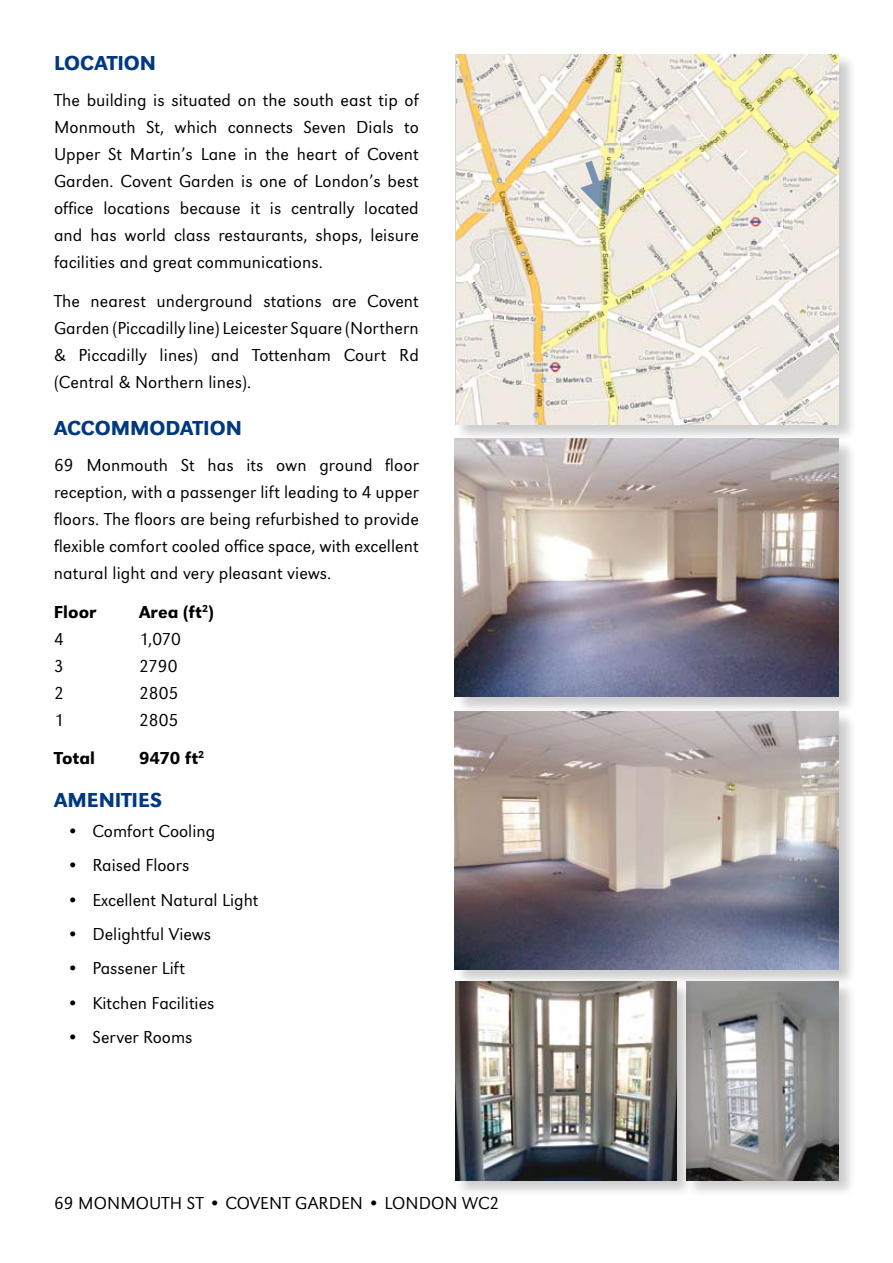
<style>
.page{position:relative;width:893px;height:1263px;background:#fff}
.page>*{position:absolute;margin:0;border:0;box-sizing:border-box;transform-origin:0 0}
.t1{font:500 21px "URW Grotesk T";color:#003982}
.t2{font:300 18px/27px "URW Grotesk T";letter-spacing:.005em;color:#000;text-align:justify}
.t3{font:500 18px "URW Grotesk T";letter-spacing:-.005em;color:#000}
</style>
<div class="page">
<div style="left:454px;top:53px;width:402px;height:389px;background:#000;opacity:.2"></div>
<img style="left:456px;top:54px;width:382px;height:370px">
<svg style="left:580px;top:161px;width:32px;height:55px;background:#b6bebb"></svg>
<div style="left:454px;top:438px;width:402px;height:276px;background:#000;opacity:.2"></div>
<img style="left:455px;top:439px;width:384px;height:258px">
<div style="left:454px;top:710px;width:402px;height:276px;background:#000;opacity:.2"></div>
<img style="left:455px;top:711px;width:384px;height:258px">
<div style="left:685px;top:980px;width:171px;height:217px;background:#000;opacity:.2"></div>
<img style="left:693px;top:981px;width:146px;height:199px">
<div style="left:454px;top:980px;width:239px;height:217px;background:#000;opacity:.2"></div>
<img style="left:455px;top:981px;width:221px;height:199px">
<p class="t1" style="left:54px;top:51px;width:104px">LOCATION</p>
<p class="t2" style="left:54px;top:86px;width:366px">The building is situated on the south east tip of Monmouth St, which connects Seven Dials to Upper St Martin’s Lane in the heart of Covent Garden. Covent Garden is one of London’s best office locations because it is centrally located and has world class restaurants, shops, leisure facilities and great communications.</p>
<p class="t2" style="left:54px;top:287px;width:366px">The nearest underground stations are Covent Garden (Piccadilly line) Leicester Square (Northern &amp; Piccadilly lines) and Tottenham Court Rd (Central &amp; Northern lines).</p>
<p class="t1" style="left:54px;top:416px;width:15px">ACC</p>
<p class="t1" style="left:95px;top:416px;width:149px">OMMODATION</p>
<p class="t2" style="left:54px;top:451px;width:366px">69 Monmouth St has its own ground floor reception, with a passenger lift leading to 4 upper floors. The floors are being refurbished to provide flexible comfort cooled office space, with excellent natural light and very pleasant views.</p>
<p class="t3" style="left:54px;top:601px;width:71px">FLOOR A</p>
<p class="t3" style="left:151px;top:601px;width:65px">REA (FT<sup>2</sup>)</p>
<p class="t2" style="left:54px;top:625px;width:11px">4</p>
<p class="t2" style="left:139px;top:625px;width:44px">1,070</p>
<p class="t2" style="left:54px;top:652px;width:11px">3</p>
<p class="t2" style="left:139px;top:652px;width:40px">2790</p>
<p class="t2" style="left:54px;top:679px;width:11px">2</p>
<p class="t2" style="left:139px;top:679px;width:41px">2805</p>
<p class="t2" style="left:54px;top:706px;width:11px">1</p>
<p class="t2" style="left:139px;top:706px;width:41px">2805</p>
<p class="t3" style="left:54px;top:748px;width:43px">TOTAL</p>
<p class="t3" style="left:139px;top:748px;width:67px">9470 FT<sup>2</sup></p>
<p class="t1" style="left:54px;top:787px;width:108px">AM ENITIES</p>
<p class="t2" style="left:67px;top:817px;width:150px">• Comfort Cooling</p>
<p class="t2" style="left:67px;top:851px;width:124px">• Raised Floors</p>
<p class="t2" style="left:67px;top:886px;width:193px">• Excellent Natural Light</p>
<p class="t2" style="left:67px;top:920px;width:146px">• Delightful Views</p>
<p class="t2" style="left:67px;top:954px;width:120px">• Passener Lift</p>
<p class="t2" style="left:67px;top:989px;width:149px">• Kitchen Facilities</p>
<p class="t2" style="left:67px;top:1023px;width:127px">• Server Rooms</p>
<p class="t2" style="left:54px;top:1189px;width:447px">69 MONMOUTH ST • COVENT GARDEN • LONDON WC2</p>
</div>
